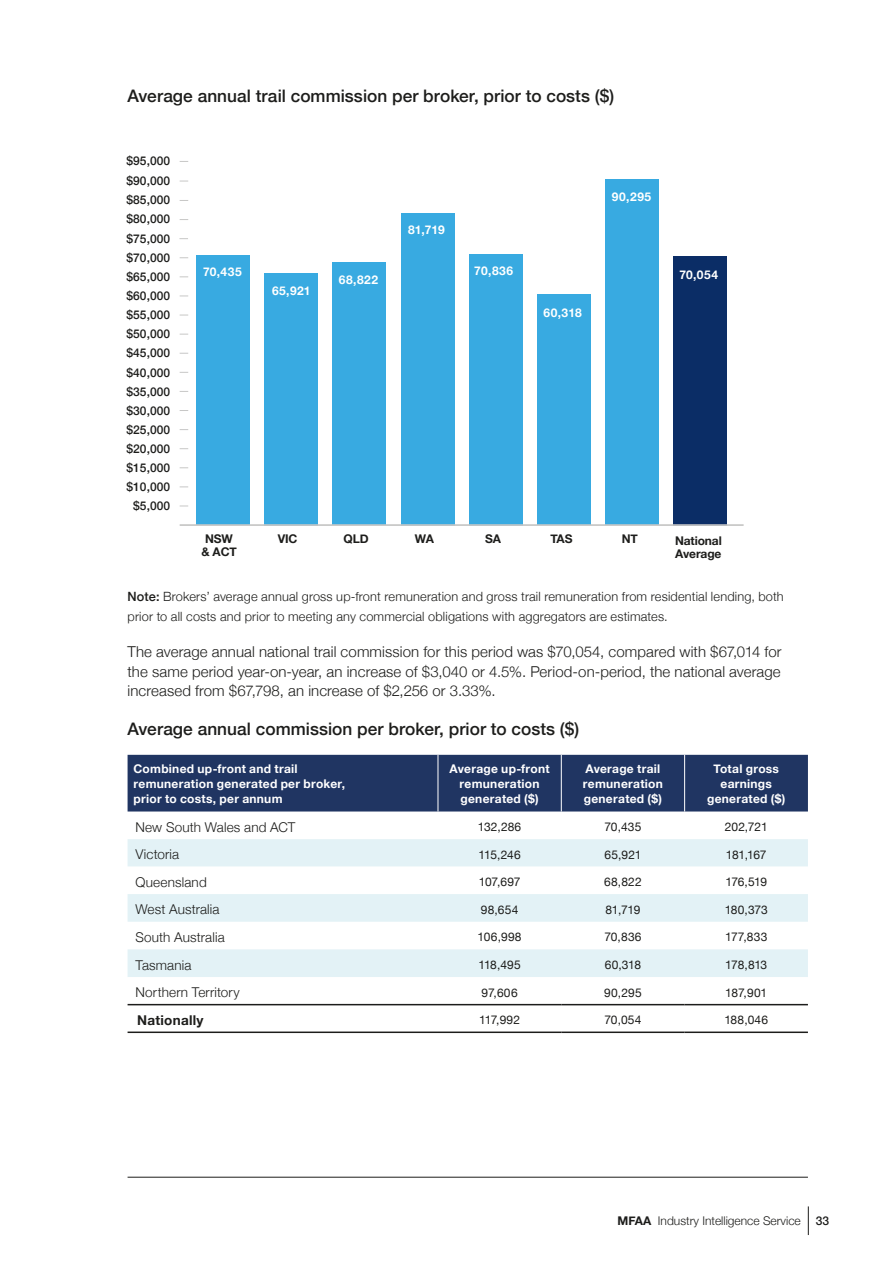
<style>
.page{position:relative;width:893px;height:1263px;background:#fff}
.page>*{position:absolute;margin:0;border:0;box-sizing:border-box;transform-origin:0 0}
.Sub_Heading_1{font:500 17.25px "Helvetica Neue";letter-spacing:.005em;color:#1d1d1b}
.Body_Copy{font:300 15px/19.5px "Helvetica Neue";letter-spacing:.005em;color:#1d1d1b;text-align:justify}
.Graph_Heading{font:300 13.5px "Helvetica Neue";letter-spacing:.01em;color:#1d1d1b}
.Graph_Heading-2{font:700 13.5px "Helvetica Neue";letter-spacing:.02em;color:#1d1d1b}
.Note{font:300 12.75px/19.5px "Helvetica Neue";letter-spacing:.015em;color:#1d1d1b}
.Graph_Heading-3{font:700 12px/15px "Helvetica Neue";letter-spacing:.025em;color:#fff}
.Graph_Copy{font:12px "Helvetica Neue";letter-spacing:-.005em;color:#1d1d1b}
.t1{font:500 12px/19.2px "Helvetica Neue";color:#1d1d1b}
.t2{font:700 12px/13.5px "Helvetica Neue";letter-spacing:-.01em;color:#1d1d1b;text-align:center}
.t3{font:300 12px "Helvetica Neue";color:#1d1d1b}
.s1{font-weight:500}
.s2{font-weight:700}
</style>
<div class="page">
<svg style="left:808px;top:1206px;width:1px;height:29px"></svg>
<hr style="left:128px;top:1177px;width:680px;height:1px;background:#1d1d1b">
<div style="left:128px;top:755px;width:680px;height:56px;background:#203562"></div>
<svg style="left:128px;top:839px;width:680px;height:138px;fill:#e3f2f6"></svg>
<hr style="left:128px;top:1004px;width:310px;height:1px;background:#1d1d1b">
<hr style="left:438px;top:1004px;width:123px;height:1px;background:#1d1d1b">
<hr style="left:561px;top:1004px;width:124px;height:1px;background:#1d1d1b">
<hr style="left:685px;top:1004px;width:123px;height:1px;background:#1d1d1b">
<hr style="left:438px;top:755px;width:1px;height:56px;background:#fff">
<hr style="left:561px;top:755px;width:1px;height:56px;background:#fff">
<hr style="left:684px;top:755px;width:1px;height:56px;background:#fff">
<hr style="left:128px;top:1031px;width:310px;height:2px;background:#1d1d1b">
<hr style="left:438px;top:1031px;width:123px;height:2px;background:#1d1d1b">
<hr style="left:561px;top:1031px;width:124px;height:2px;background:#1d1d1b">
<hr style="left:685px;top:1031px;width:123px;height:2px;background:#1d1d1b">
<div style="left:197px;top:255px;width:53px;height:270px;background:#38aae1"></div>
<div style="left:265px;top:273px;width:53px;height:253px;background:#38aae1"></div>
<div style="left:333px;top:262px;width:53px;height:263px;background:#38aae1"></div>
<div style="left:401px;top:213px;width:53px;height:313px;background:#38aae1"></div>
<div style="left:469px;top:254px;width:53px;height:271px;background:#38aae1"></div>
<div style="left:537px;top:294px;width:53px;height:231px;background:#38aae1"></div>
<div style="left:605px;top:179px;width:53px;height:346px;background:#38aae1"></div>
<div style="left:673px;top:257px;width:54px;height:269px;background:#0b2d66"></div>
<hr style="left:180px;top:524px;width:564px;height:2px;background:#c7c7c6">
<p class="Sub_Heading_1" style="left:128px;top:82px;width:488px">Average annual trail commission per broker, prior to costs ($)</p>
<p class="t1" style="left:127px;top:150px;width:45px">$95,000</p>
<p class="t1" style="left:127px;top:170px;width:45px">$90,000</p>
<p class="t1" style="left:127px;top:189px;width:45px">$85,000</p>
<p class="t1" style="left:127px;top:209px;width:45px">$80,000 $75,000</p>
<p class="t1" style="left:127px;top:247px;width:45px">$70,000</p>
<p class="t1" style="left:127px;top:266px;width:45px">$65,000</p>
<p class="t1" style="left:127px;top:285px;width:45px">$60,000</p>
<p class="t1" style="left:127px;top:323px;width:45px">$50,000</p>
<p class="t1" style="left:127px;top:304px;width:45px">$55,000</p>
<p class="t1" style="left:127px;top:342px;width:45px">$45,000</p>
<p class="t1" style="left:127px;top:362px;width:45px">$40,000</p>
<p class="t1" style="left:127px;top:381px;width:45px">$35,000</p>
<p class="t1" style="left:127px;top:400px;width:45px">$30,000</p>
<p class="t1" style="left:127px;top:419px;width:45px">$25,000</p>
<p class="t1" style="left:127px;top:438px;width:45px">$20,000</p>
<p class="t1" style="left:127px;top:457px;width:45px">$15,000</p>
<p class="t1" style="left:127px;top:476px;width:45px;text-align:center">$10,000 $5,000</p>
<p class="Graph_Heading-3" style="left:203px;top:264px;width:40px">70,435</p>
<p class="Graph_Heading-3" style="left:272px;top:284px;width:40px">65,921</p>
<p class="Graph_Heading-3" style="left:339px;top:272px;width:41px">68,822</p>
<p class="Graph_Heading-3" style="left:408px;top:222px;width:38px">81,719</p>
<p class="Graph_Heading-3" style="left:474px;top:264px;width:40px">70,836</p>
<p class="Graph_Heading-3" style="left:544px;top:305px;width:40px">60,318</p>
<p class="Graph_Heading-3" style="left:612px;top:190px;width:41px">90,295</p>
<p class="Graph_Heading-3" style="left:679px;top:268px;width:40px">70,054</p>
<p class="t2" style="left:201px;top:532px;width:37px">NSW &amp; ACT</p>
<p class="t2" style="left:278px;top:532px;width:21px">VIC</p>
<p class="t2" style="left:343px;top:532px;width:27px">QLD</p>
<p class="t2" style="left:415px;top:532px;width:21px">WA</p>
<p class="t2" style="left:485px;top:532px;width:17px">SA</p>
<p class="t2" style="left:550px;top:532px;width:23px">TAS</p>
<p class="t2" style="left:622px;top:532px;width:18px">NT</p>
<p class="t2" style="left:675px;top:534px;width:48px;text-align:left">National<br>Average</p>
<p class="Note" style="left:128px;top:586px;width:658px"><span class="s1">Note:</span> Brokers’ average annual gross up-front remuneration and gross trail remuneration from residential lending, both prior to all costs and prior to meeting any commercial obligations with aggregators are estimates.</p>
<p class="Body_Copy" style="left:128px;top:641px;width:655px">The average annual national trail commission for this period was $70,054, compared with $67,014 for the same period year-on-year, an increase of $3,040 or 4.5%. Period-on-period, the national average increased from $67,798, an increase of $2,256 or 3.33%.</p>
<p class="Sub_Heading_1" style="left:128px;top:715px;width:453px">Average annual commission per broker, prior to costs ($)</p>
<p class="Graph_Heading-3" style="left:134px;top:761px;width:213px">Combined up-front and trail remuneration generated per broker, prior to costs, per annum</p>
<p class="Graph_Heading-3" style="left:450px;top:761px;width:102px;text-align:center">Average up-front remuneration generated ($)</p>
<p class="Graph_Heading-3" style="left:583px;top:761px;width:81px">Average trail remuneration generated ($)</p>
<p class="Graph_Heading-3" style="left:707px;top:761px;width:80px;text-align:center">Total gross earnings generated ($)</p>
<p class="Graph_Heading" style="left:136px;top:816px;width:161px">New South Wales and ACT</p>
<p class="Graph_Copy" style="left:478px;top:818px;width:45px">132,286</p>
<p class="Graph_Copy" style="left:604px;top:818px;width:39px">70,435</p>
<p class="Graph_Copy" style="left:725px;top:818px;width:44px">202,721</p>
<p class="Graph_Heading" style="left:136px;top:844px;width:45px">Victoria</p>
<p class="Graph_Copy" style="left:479px;top:845px;width:44px">115,246</p>
<p class="Graph_Copy" style="left:604px;top:845px;width:39px">65,921</p>
<p class="Graph_Copy" style="left:726px;top:845px;width:42px">181,167</p>
<p class="Graph_Heading" style="left:136px;top:871px;width:73px">Queensland</p>
<p class="Graph_Copy" style="left:479px;top:873px;width:43px">107,697</p>
<p class="Graph_Copy" style="left:604px;top:873px;width:39px">68,822</p>
<p class="Graph_Copy" style="left:725px;top:873px;width:43px">176,519</p>
<p class="Graph_Heading" style="left:136px;top:899px;width:85px">West Australia</p>
<p class="Graph_Copy" style="left:481px;top:901px;width:39px">98,654</p>
<p class="Graph_Copy" style="left:605px;top:901px;width:36px">81,719</p>
<p class="Graph_Copy" style="left:725px;top:901px;width:45px">180,373</p>
<p class="Graph_Heading" style="left:136px;top:926px;width:91px">South Australia</p>
<p class="Graph_Copy" style="left:478px;top:928px;width:46px">106,998</p>
<p class="Graph_Copy" style="left:604px;top:928px;width:39px">70,836</p>
<p class="Graph_Copy" style="left:725px;top:928px;width:44px">177,833</p>
<p class="Graph_Heading" style="left:136px;top:954px;width:57px">Tasmania</p>
<p class="Graph_Copy" style="left:478px;top:956px;width:44px">118,495</p>
<p class="Graph_Copy" style="left:605px;top:956px;width:38px">60,318</p>
<p class="Graph_Copy" style="left:725px;top:956px;width:44px">178,813</p>
<p class="Graph_Heading" style="left:136px;top:982px;width:106px">Northern Territory</p>
<p class="Graph_Copy" style="left:482px;top:983px;width:38px">97,606</p>
<p class="Graph_Copy" style="left:604px;top:983px;width:39px">90,295</p>
<p class="Graph_Copy" style="left:725px;top:983px;width:43px">187,901</p>
<p class="Graph_Heading-2" style="left:137px;top:1010px;width:68px">Nationally</p>
<p class="Graph_Copy" style="left:479px;top:1011px;width:43px">117,992</p>
<p class="Graph_Copy" style="left:604px;top:1011px;width:39px">70,054</p>
<p class="Graph_Copy" style="left:724px;top:1011px;width:45px">188,046</p>
<p class="t3" style="left:617px;top:1211px;width:213px"><span class="s2">MFAA</span> Industry Intelligence Service <span class="s1">33</span></p>
</div>
